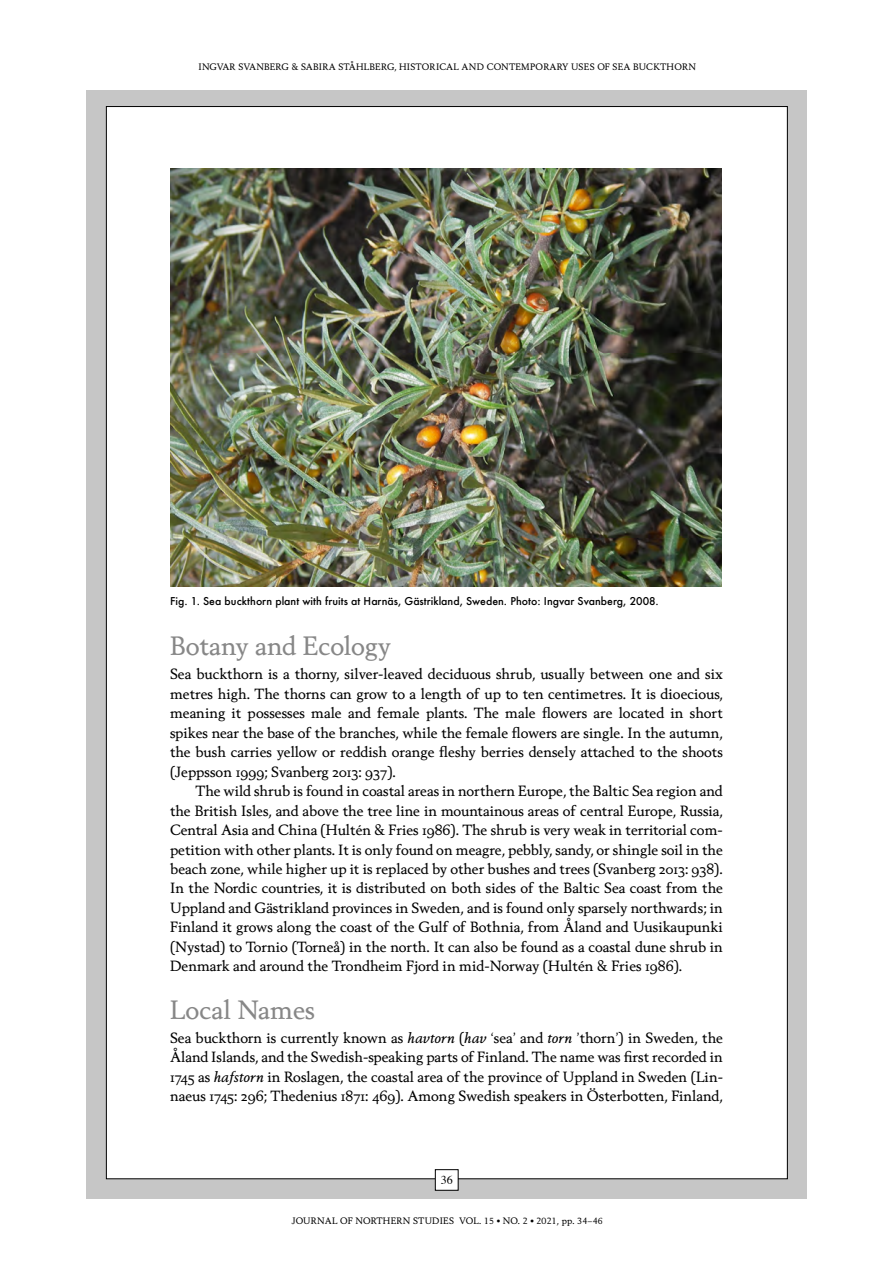
<style>
.page{position:relative;width:893px;height:1263px;background:#fff}
.page>*{position:absolute;margin:0;border:0;box-sizing:border-box;transform-origin:0 0}
.t1{font:25.5px "Berling Nova Text Regular T";color:#878787}
.t2{font:14.25px/19.5px "Berling Nova Text Regular Os F";color:#000;text-align:justify}
.t3{font:12px "Times";color:#000}
.t4{font:500 10.5px "Futura";color:#000}
.t5{font:9px "Berling Nova Text Regular T";letter-spacing:.025em;color:#000}
.s1{font-family:"Berling Nova Text";font-style:italic}
</style>
<div class="page">
<div style="left:86px;top:91px;width:721px;height:1108px;background:#c6c6c6"></div>
<div style="left:106px;top:107px;width:681px;height:1072px;background:#fff"></div>
<div style="left:435px;top:1170px;width:23px;height:20px;background:#fff"></div>
<div style="left:435px;top:1169px;width:23px;height:21px;border:1px solid #000"></div>
<img style="left:170px;top:169px;width:552px;height:417px">
<p class="t5" style="left:199px;top:61px;width:499px">INGVAR SVANBERG &amp; SABIRA STÅHLBERG, HISTORICAL AND CONTEMPORARY USES OF SEA BUCKTHORN</p>
<p class="t4" style="left:170px;top:594px;width:490px">Fig. 1. Sea buckthorn plant with fruits at Harnäs, Gästrikland, Sweden. Photo: Ingvar Svanberg, 2008.</p>
<h1 class="t1" style="left:170px;top:630px;width:222px">Botany and Ecology</h1>
<p class="t2" style="left:170px;top:664px;width:554px">Sea buckthorn is a thorny, silver-leaved deciduous shrub, usually between one and six metres high. The thorns can grow to a length of up to ten centimetres. It is dioecious, meaning it possesses male and female plants. The male flowers are located in short spikes near the base of the branches, while the female flowers are single. In the autumn, the bush carries yellow or reddish orange fleshy berries densely attached to the shoots (Jeppsson 1999; Svanberg 2013: 937).</p>
<p class="t2" style="left:170px;top:781px;width:554px;text-indent:26px">The wild shrub is found in coastal areas in northern Europe, the Baltic Sea region and the British Isles, and above the tree line in mountainous areas of central Europe, Russia, Central Asia and China (Hultén &amp; Fries 1986). The shrub is very weak in territorial com&shy;petition with other plants. It is only found on meagre, pebbly, sandy, or shingle soil in the beach zone, while higher up it is replaced by other bushes and trees (Svanberg 2013: 938).<br>In the Nordic countries, it is distributed on both sides of the Baltic Sea coast from the Uppland and Gästrikland provinces in Sweden, and is found only sparsely northwards; in Finland it grows along the coast of the Gulf of Bothnia, from Åland and Uusikaupunki (Nystad) to Tornio (Torneå) in the north. It can also be found as a coastal dune shrub in Denmark and around the Trondheim Fjord in mid-Norway (Hultén &amp; Fries 1986).</p>
<h1 class="t1" style="left:170px;top:993px;width:146px">Local Names</h1>
<p class="t2" style="left:170px;top:1027px;width:554px">Sea buckthorn is currently known as <span class="s1">havtorn</span> (<span class="s1">hav</span> ‘sea’ and <span class="s1">torn</span> ’thorn’) in Sweden, the Åland Islands, and the Swedish-speaking parts of Finland. The name was first recorded in 1745 as <span class="s1">hafstorn</span> in Roslagen, the coastal area of the province of Uppland in Sweden (Lin&shy;naeus 1745: 296; Thedenius 1871: 469). Among Swedish speakers in Österbotten, Finland,</p>
<p class="t3" style="left:441px;top:1168px;width:13px">36</p>
<p class="t5" style="left:292px;top:1215px;width:313px">JOURNAL OF NORTHERN STUDIES VOL. 15 <sup>•</sup> NO. 2 <sup>•</sup> 2021, pp. 34–46</p>
</div>
